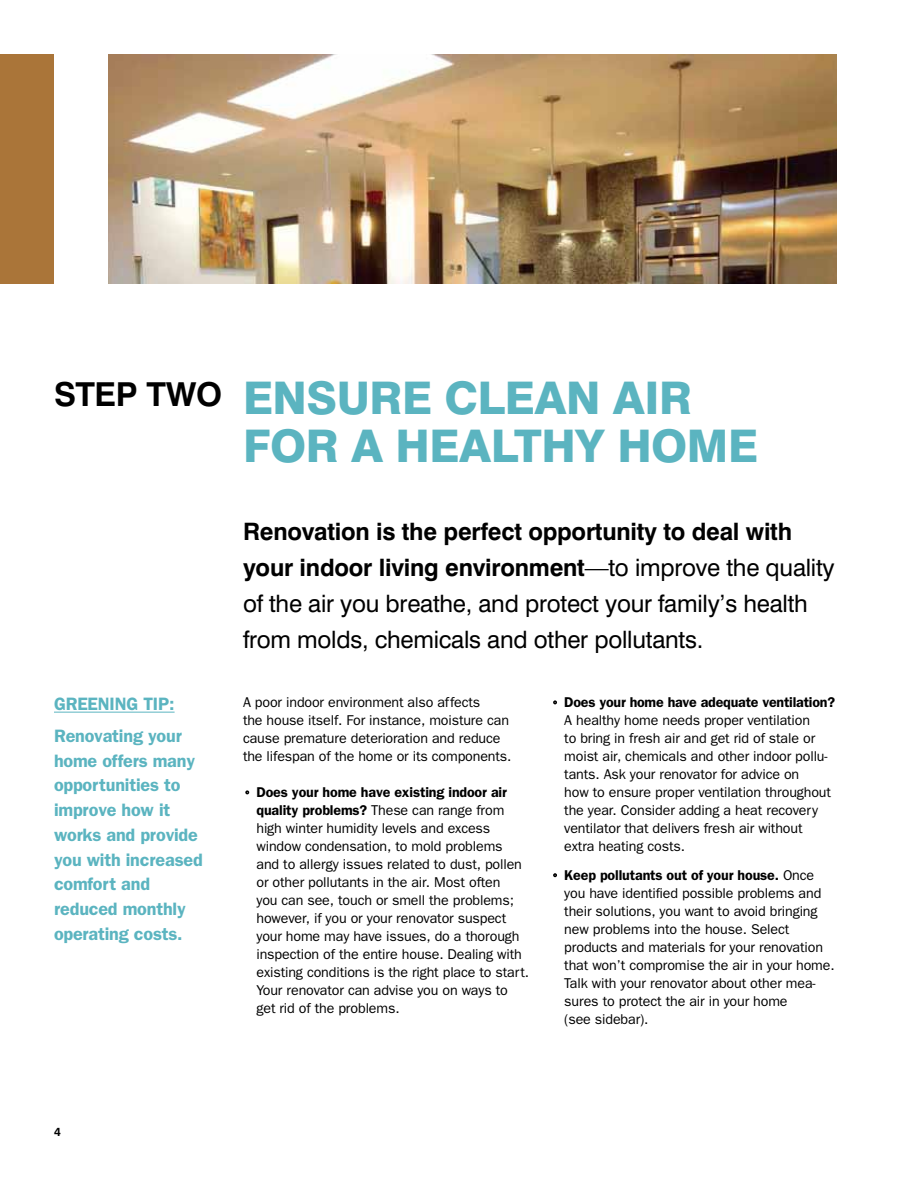
<style>
.page{position:relative;width:918px;height:1188px;background:#fff}
.page>*{position:absolute;margin:0;border:0;box-sizing:border-box;transform-origin:0 0}
.t1{font:800 45px/48px "Swiss 721 BT";letter-spacing:-.01em;color:#5bb4c0}
.t2{font:700 33px "Swiss 721 BT";color:#000}
.t3{font:24px/36px "Swiss 721 BT";letter-spacing:-.01em;color:#000}
.t4{font:600 18px/24.8px "Franklin Gothic";letter-spacing:-.01em;color:#5bb4c0}
.t5{font:14.25px/18px "Franklin Gothic";letter-spacing:-.01em;color:#000}
.t6{font:600 14.25px "Franklin Gothic";letter-spacing:-.015em;color:#000}
.t7{font:700 12px "Swiss 721 BT";color:#000}
.s1{font-weight:700}
.s2{font-weight:600}
</style>
<div class="page">
<img style="left:108px;top:54px;width:729px;height:230px">
<div style="left:0;top:54px;width:54px;height:230px;background:#aa7539"></div>
<svg style="left:245px;top:790px;width:4px;height:4px"></svg>
<svg style="left:553px;top:700px;width:4px;height:4px"></svg>
<svg style="left:553px;top:873px;width:4px;height:4px"></svg>
<hr style="left:54px;top:712px;width:121px;height:1px;background:#5bb4c0">
<h2 class="t2" style="left:54px;top:374px;width:21px">STE</h2>
<h2 class="t2" style="left:116px;top:374px;width:57px">P TWO</h2>
<h1 class="t1" style="left:243px;top:374px;width:517px">ENSURE CLEAN AIR<br>FOR A HEALTHY HOME</h1>
<p class="t4" style="left:54px;top:688px;width:129px;line-height:31.5px">GREENING TIP:<br>Renovating your</p>
<p class="t4" style="left:54px;top:748px;width:150px">home offers many opportunities to improve how it works and provide you with increased comfort and reduced monthly operating costs.</p>
<h3 class="t3" style="left:243px;top:513px;width:593px"><span class="s1">Renovation is the perfect opportunity to deal with your indoor living environment</span>—to improve the quality of the air you breathe, and protect your family’s health from molds, chemicals and other pollutants.</h3>
<p class="t5" style="left:243px;top:694px;width:270px">A poor indoor environment also affects<br>the house itself. For instance, moisture can cause premature deterioration and reduce the lifespan of the home or its components.</p>
<p class="t5" style="left:256px;top:784px;width:274px"><span class="s2">Does your home have existing indoor air quality problems?</span> These can range from high winter humidity levels and excess window condensation, to mold problems<br>and to allergy issues related to dust, pollen or other pollutants in the air. Most often<br>you can see, touch or smell the problems; however, if you or your renovator suspect your home may have issues, do a thorough inspection of the entire house. Dealing with existing conditions is the right place to start.<br>Your renovator can advise you on ways to get rid of the problems.</p>
<p class="t6" style="left:564px;top:694px;width:272px">Does your home have adequate ventilation?</p>
<p class="t5" style="left:564px;top:712px;width:268px">A healthy home needs proper ventilation<br>to bring in fresh air and get rid of stale or moist air, chemicals and other indoor pollu&shy;tants. Ask your renovator for advice on<br>how to ensure proper ventilation throughout the year. Consider adding a heat recovery ventilator that delivers fresh air without extra heating costs.</p>
<p class="t5" style="left:564px;top:866px;width:272px"><span class="s2">Keep pollutants out of your house.</span> Once you have identified possible problems and their solutions, you want to avoid bringing new problems into the house. Select products and materials for your renovation that won’t compromise the air in your home.<br>Talk with your renovator about other mea&shy;sures to protect the air in your home<br>(see sidebar).</p>
<p class="t7" style="left:54px;top:1124px;width:8px">4</p>
</div>
